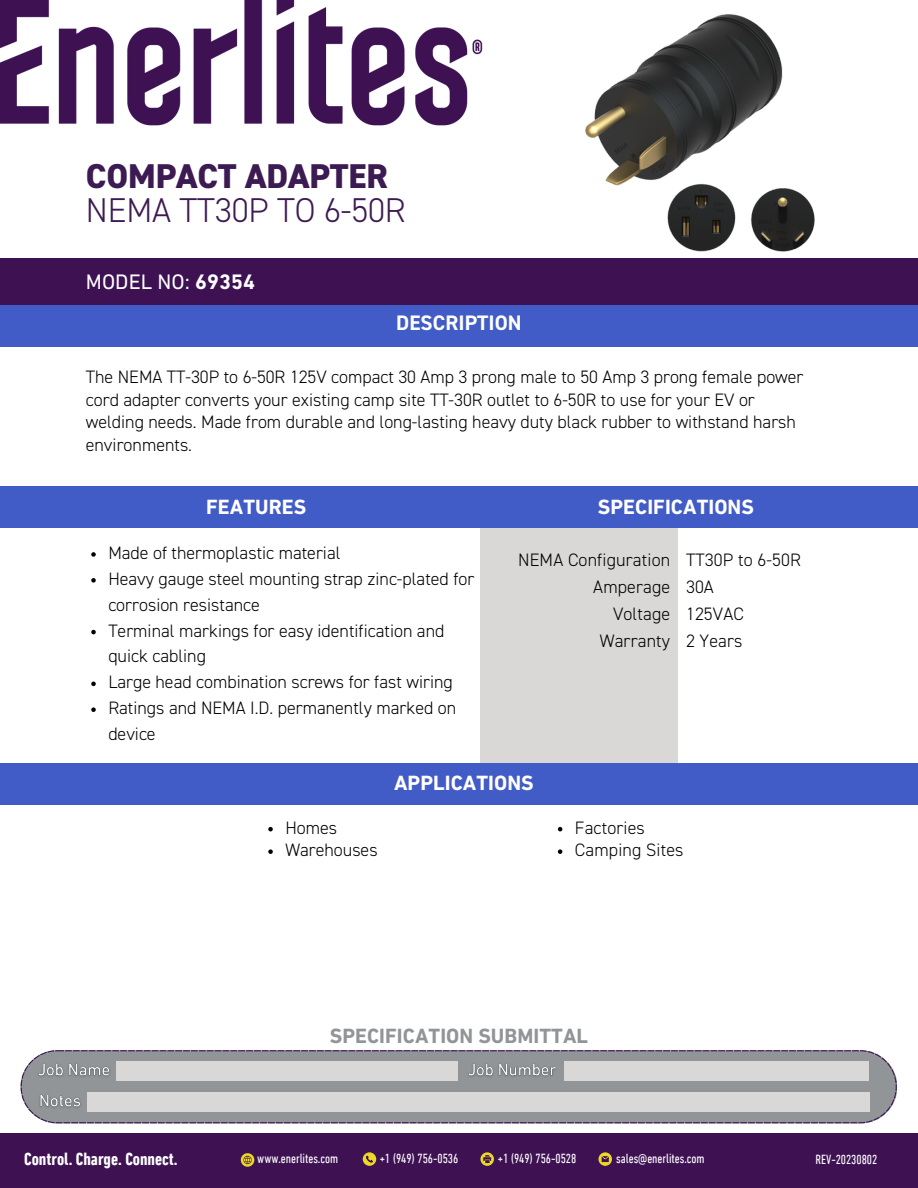
<style>
.page{position:relative;width:918px;height:1188px;background:#fff}
.page>*{position:absolute;margin:0;border:0;box-sizing:border-box;transform-origin:0 0}
.t1{font:300 34.5px "DIN2014";letter-spacing:-.005em;color:#3c1a52}
.t2{font:800 34.5px "DIN2014";letter-spacing:-.005em;color:#3c1a52}
.t3{font:21.3px "DIN Next LT Pro";letter-spacing:.005em;color:#fff}
.t4{font:700 21px "DIN Next LT Pro";letter-spacing:.005em;color:#fff}
.t5{font:700 21px "DIN Next LT Pro";letter-spacing:.005em;color:#919597}
.t6{font:700 21px "DIN2014";letter-spacing:.005em;color:#fff}
.t7{font:300 18px/22.5px "DIN2014";color:#000}
.t8{font:700 condensed 18px "DIN Next LT Pro";color:#fff}
.t9{font:condensed 13.5px "DIN Next LT Pro";letter-spacing:-.005em;color:#fff}
.s1{font-weight:700}
</style>
<div class="page">
<div style="left:0;top:258px;width:918px;height:52px;background:#3d1152"></div>
<div style="left:0;top:305px;width:918px;height:42px;background:#425cc7"></div>
<div style="left:480px;top:521px;width:198px;height:266px;background:#d9d8d6"></div>
<img style="left:0;top:0;width:483px;height:126px">
<div style="left:0;top:486px;width:918px;height:42px;background:#425cc7"></div>
<div style="left:0;top:763px;width:918px;height:42px;background:#425cc7"></div>
<svg style="left:268px;top:827px;width:5px;height:4px"></svg>
<svg style="left:268px;top:849px;width:5px;height:5px"></svg>
<img style="left:585px;top:14px;width:230px;height:238px">
<div style="left:0;top:1133px;width:918px;height:55px;background:#3d1152"></div>
<svg style="left:21px;top:1050px;width:876px;height:73px;background:#929499"></svg>
<div style="left:117px;top:1061px;width:341px;height:20px;background:#d9d8d6"></div>
<svg style="left:598px;top:1152px;width:14px;height:14px"></svg>
<svg style="left:241px;top:1153px;width:13px;height:14px"></svg>
<svg style="left:363px;top:1152px;width:13px;height:14px"></svg>
<svg style="left:480px;top:1152px;width:14px;height:14px"></svg>
<img style="left:33px;top:1058px;width:81px;height:28px">
<div style="left:564px;top:1061px;width:305px;height:20px;background:#d9d8d6"></div>
<img style="left:463px;top:1058px;width:99px;height:28px">
<div style="left:87px;top:1093px;width:782px;height:19px;background:#d9d8d6"></div>
<img style="left:34px;top:1089px;width:51px;height:28px">
<svg style="left:91px;top:552px;width:5px;height:5px"></svg>
<svg style="left:91px;top:578px;width:5px;height:5px"></svg>
<svg style="left:91px;top:630px;width:5px;height:4px"></svg>
<svg style="left:91px;top:682px;width:5px;height:4px"></svg>
<svg style="left:91px;top:707px;width:5px;height:5px"></svg>
<svg style="left:558px;top:827px;width:4px;height:4px"></svg>
<svg style="left:558px;top:849px;width:4px;height:5px"></svg>
<p class="t2" style="left:86px;top:161px;width:304px">COMPACT ADAPTER</p>
<p class="t1" style="left:86px;top:195px;width:321px">NEMA TT30P TO 6-50R</p>
<p class="t3" style="left:86px;top:273px;width:171px">MODEL NO: <span class="s1">69354</span></p>
<p class="t6" style="left:396px;top:314px;width:127px">DESCRIPTION</p>
<p class="t7" style="left:86px;top:367px;width:719px">The NEMA TT-30P to 6-50R 125V compact 30 Amp 3 prong male to 50 Amp 3 prong female power cord adapter converts your existing camp site TT-30R outlet to 6-50R to use for your EV or welding needs. Made from durable and long-lasting heavy duty black rubber to withstand harsh environments.</p>
<p class="t4" style="left:206px;top:498px;width:102px">FEATURES</p>
<p class="t4" style="left:598px;top:498px;width:158px">SPECIFICATIONS</p>
<p class="t7" style="left:518px;top:549px;width:154px">NEMA Configuration</p>
<p class="t7" style="left:593px;top:576px;width:78px">Amperage</p>
<p class="t7" style="left:613px;top:603px;width:59px">Voltage</p>
<p class="t7" style="left:600px;top:630px;width:72px">Warranty</p>
<p class="t7" style="left:108px;top:543px;width:234px">Made of thermoplastic material</p>
<p class="t7" style="left:108px;top:567px;width:368px;line-height:25.8px">Heavy gauge steel mounting strap zinc-plated for corrosion resistance</p>
<p class="t7" style="left:108px;top:619px;width:338px;line-height:25.8px">Terminal markings for easy identification and quick cabling</p>
<p class="t7" style="left:108px;top:672px;width:346px">Large head combination screws for fast wiring</p>
<p class="t7" style="left:108px;top:696px;width:349px;line-height:25.8px">Ratings and NEMA I.D. permanently marked on device</p>
<p class="t7" style="left:686px;top:549px;width:117px">TT30P to 6-50R</p>
<p class="t7" style="left:686px;top:576px;width:29px">30A</p>
<p class="t7" style="left:686px;top:603px;width:59px">125VAC</p>
<p class="t7" style="left:686px;top:630px;width:58px">2 Years</p>
<p class="t7" style="left:285px;top:817px;width:53px">Homes</p>
<p class="t7" style="left:285px;top:840px;width:94px">Warehouses</p>
<p class="t4" style="left:394px;top:774px;width:141px">APPLICATIONS</p>
<p class="t7" style="left:575px;top:817px;width:71px">Factories</p>
<p class="t7" style="left:575px;top:840px;width:110px">Camping Sites</p>
<p class="t5" style="left:330px;top:1027px;width:260px">SPECIFICATION SUBMITTAL</p>
<p class="t8" style="left:24px;top:1151px;width:155px">Control. Charge. Connect.</p>
<p class="t9" style="left:257px;top:1153px;width:82px">www.enerlites.com</p>
<p class="t9" style="left:380px;top:1153px;width:80px">+1 (949) 756-0536</p>
<p class="t9" style="left:498px;top:1153px;width:80px">+1 (949) 756-0528</p>
<p class="t9" style="left:616px;top:1153px;width:90px">sales@enerlites.com</p>
<p class="t9" style="left:816px;top:1154px;width:63px">REV-20230802</p>
</div>
